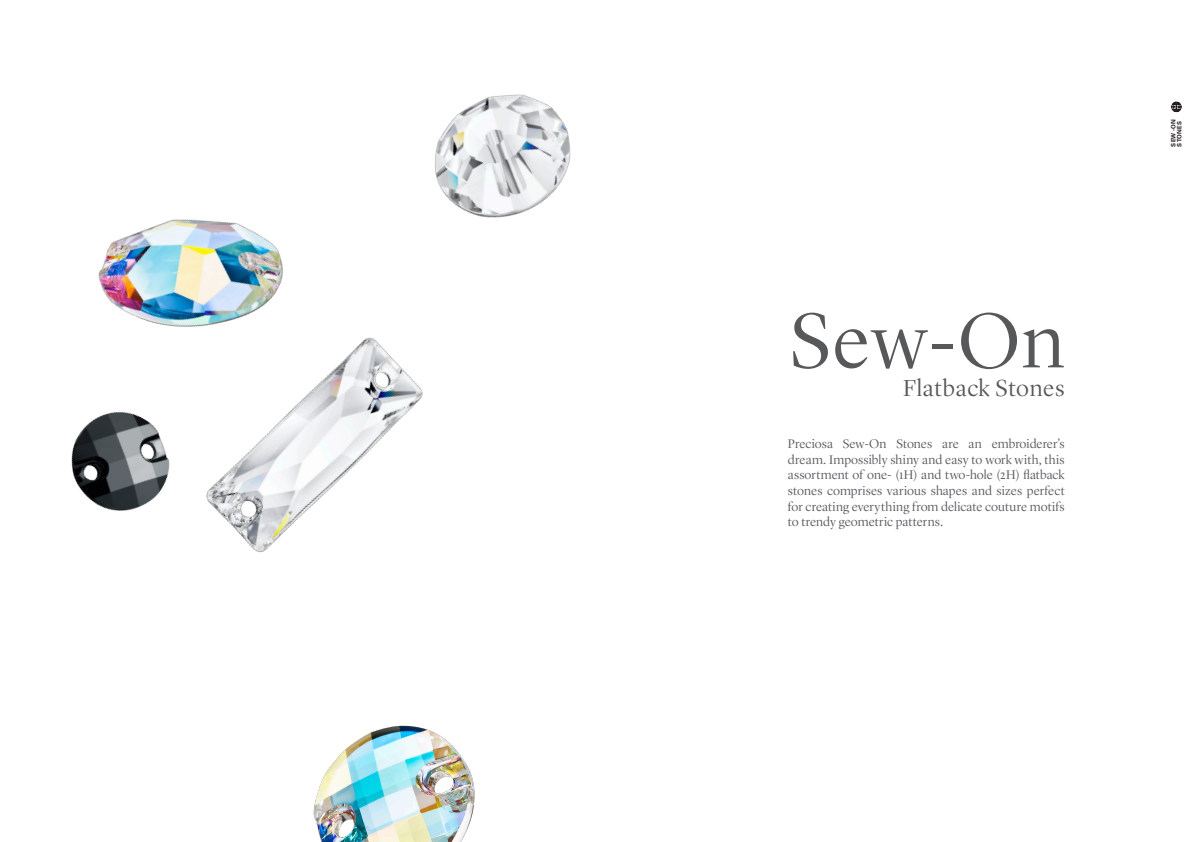
<style>
.page{position:relative;width:1191px;height:842px;background:#fff}
.page>*{position:absolute;margin:0;border:0;box-sizing:border-box;transform-origin:0 0}
.t1{font:300 80px "Lyon Display";color:#57585a}
.t2{font:300 24px "Lyon Display";letter-spacing:.03em;color:#57585a}
.t3{font:300 13px/15.6px "Lyon Display";letter-spacing:.005em;color:#57585a;text-align:justify}
.t4{font:700 6px/6px "Univers CE";letter-spacing:.03em;color:#231f20}
</style>
<div class="page">
<svg style="left:1171px;top:102px;width:10px;height:10px"></svg>
<img style="left:206px;top:337px;width:217px;height:216px">
<img style="left:434px;top:94px;width:137px;height:124px">
<img style="left:71px;top:417px;width:99px;height:94px">
<img style="left:313px;top:725px;width:162px;height:117px">
<img style="left:98px;top:219px;width:235px;height:198px">
<p class="t1" style="left:790px;top:283px;width:276px">Sew-On</p>
<p class="t2" style="left:903px;top:371px;width:163px">Flatback Stones</p>
<p class="t3" style="left:788px;top:435px;width:278px">Preciosa Sew-On Stones are an embroiderer’s dream. Impossibly shiny and easy to work with, this assortment of one- (1H) and two-hole (2H) flatback stones comprises various shapes and sizes perfect for creating everything from delicate couture motifs to trendy geometric patterns.</p>
<p class="t4" style="left:1170px;top:147px;width:29px;rotate:-90deg">SEW -ON<br>STONES</p>
</div>
